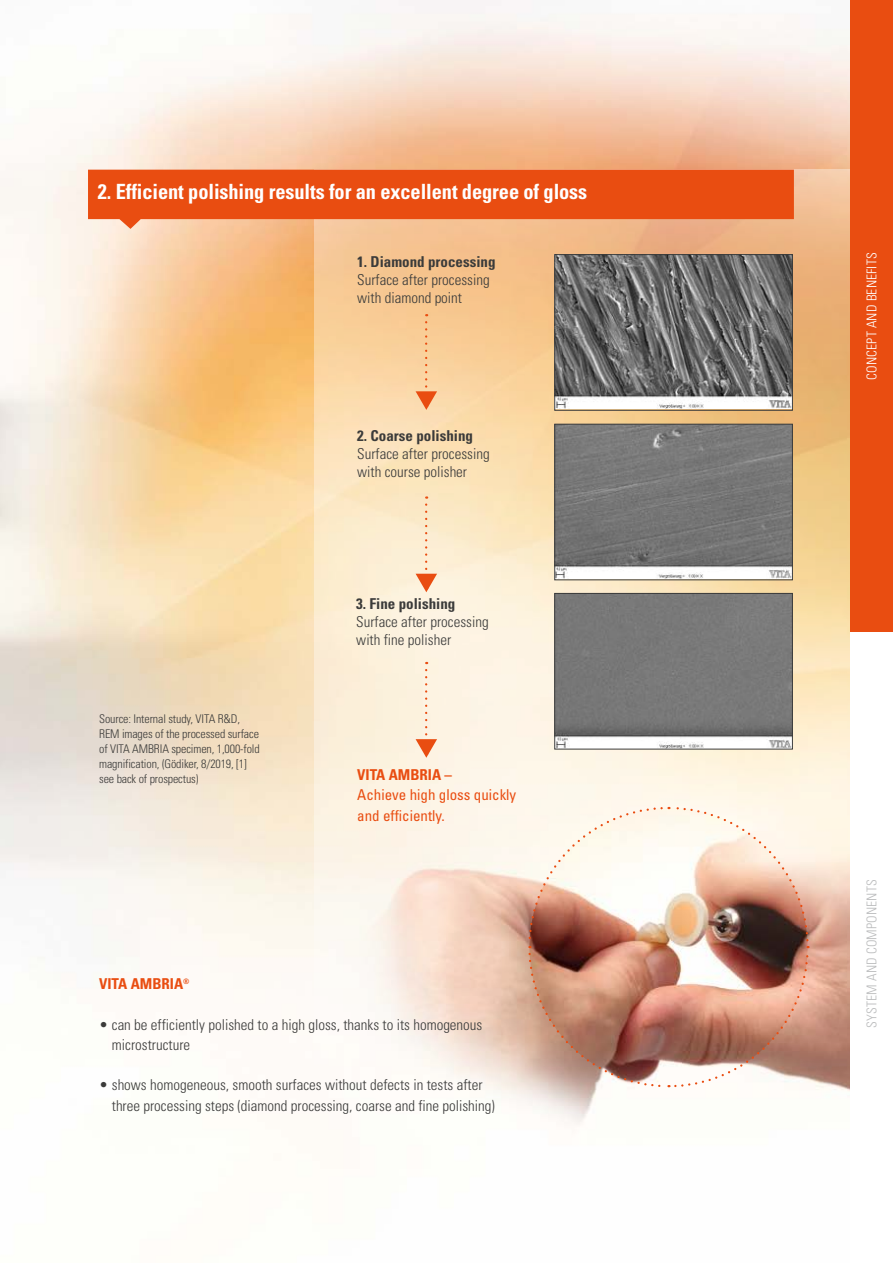
<style>
.page{position:relative;width:893px;height:1263px;background:#fff}
.page>*{position:absolute;margin:0;border:0;box-sizing:border-box;transform-origin:0 0}
.t1{font:700 condensed 21px "Univers LT Std";letter-spacing:-.005em;color:#fff}
.t2{font:300 condensed 15px/18px "Univers LT Std";color:#3b3b3a}
.t3{font:700 condensed 15px "Univers LT Std";color:#3b3b3a}
.t4{font:condensed 15px/20.2px "Univers LT";color:#e94d11}
.t5{font:700 condensed 15px "Univers LT Std";color:#e94d11}
.t6{font:300 condensed 13.5px "Univers LT Std";letter-spacing:.01em;color:#bbbcbd}
.t7{font:300 condensed 13.5px "Univers LT Std";letter-spacing:.01em;color:#fff}
.t8{font:300 condensed 12px/15px "Univers LT Std";letter-spacing:-.01em;color:#3b3b3a}
</style>
<div class="page">
<img style="left:0;top:0;width:850px;height:964px">
<svg style="left:315px;top:169px;width:535px;height:956px;background:#f7dfc2"></svg>
<img style="left:556px;top:256px;width:235px;height:152px">
<div style="left:554px;top:254px;width:239px;height:156px;border:1px solid #3b3b3a"></div>
<img style="left:556px;top:426px;width:235px;height:152px">
<div style="left:554px;top:424px;width:239px;height:156px;border:1px solid #3b3b3a"></div>
<img style="left:556px;top:595px;width:235px;height:152px">
<div style="left:554px;top:593px;width:239px;height:156px;border:1px solid #3b3b3a"></div>
<img style="left:527px;top:806px;width:283px;height:282px">
<div style="left:850px;top:0;width:43px;height:631px;background:#e94d11"></div>
<svg style="left:416px;top:322px;width:21px;height:88px;background:#f7c18c"></svg>
<svg style="left:416px;top:496px;width:21px;height:96px;background:#f9d9b9"></svg>
<svg style="left:416px;top:670px;width:21px;height:88px;background:#f9ddc6"></svg>
<svg style="left:88px;top:170px;width:706px;height:59px;background:#ea6027"></svg>
<h1 class="t1" style="left:98px;top:179px;width:491px">2. Efficient polishing results for an excellent degree of gloss</h1>
<p class="t3" style="left:357px;top:252px;width:140px">1. Diamond processing</p>
<p class="t2" style="left:357px;top:270px;width:134px">Surface after processing with diamond point</p>
<p class="t3" style="left:357px;top:427px;width:117px">2. Coarse polishing</p>
<p class="t2" style="left:357px;top:445px;width:134px">Surface after processing with course polisher</p>
<p class="t8" style="left:99px;top:711px;width:162px">Source: Internal study, VITA R&amp;D, REM images of the processed surface of VITA AMBRIA specimen, 1,000-fold magnification, (Gödiker, 8/2019, [1] see back of prospectus)</p>
<p class="t3" style="left:356px;top:595px;width:101px">3. Fine polishing</p>
<p class="t2" style="left:356px;top:613px;width:134px">Surface after processing with fine polisher</p>
<p class="t5" style="left:357px;top:766px;width:96px">VITA AMBRIA –</p>
<p class="t4" style="left:357px;top:785px;width:161px">Achieve high gloss quickly and efficiently.</p>
<p class="t5" style="left:99px;top:975px;width:92px">VITA AMBRIA<sup>®</sup></p>
<p class="t2" style="left:112px;top:1014px;width:372px;line-height:20.2px;text-indent:-13px">• can be efficiently polished to a high gloss, thanks to its homogenous microstructure</p>
<p class="t2" style="left:112px;top:1075px;width:385px;line-height:20.2px;text-indent:-13px">• shows homogeneous, smooth surfaces without defects in tests after three processing steps (diamond processing, coarse and fine polishing)</p>
<p class="t7" style="left:864px;top:380px;width:129px;rotate:-90deg">CONCEPT AND BENEFITS</p>
<p class="t6" style="left:864px;top:1028px;width:150px;rotate:-90deg">SYSTEM AND COMPONENTS</p>
</div>
